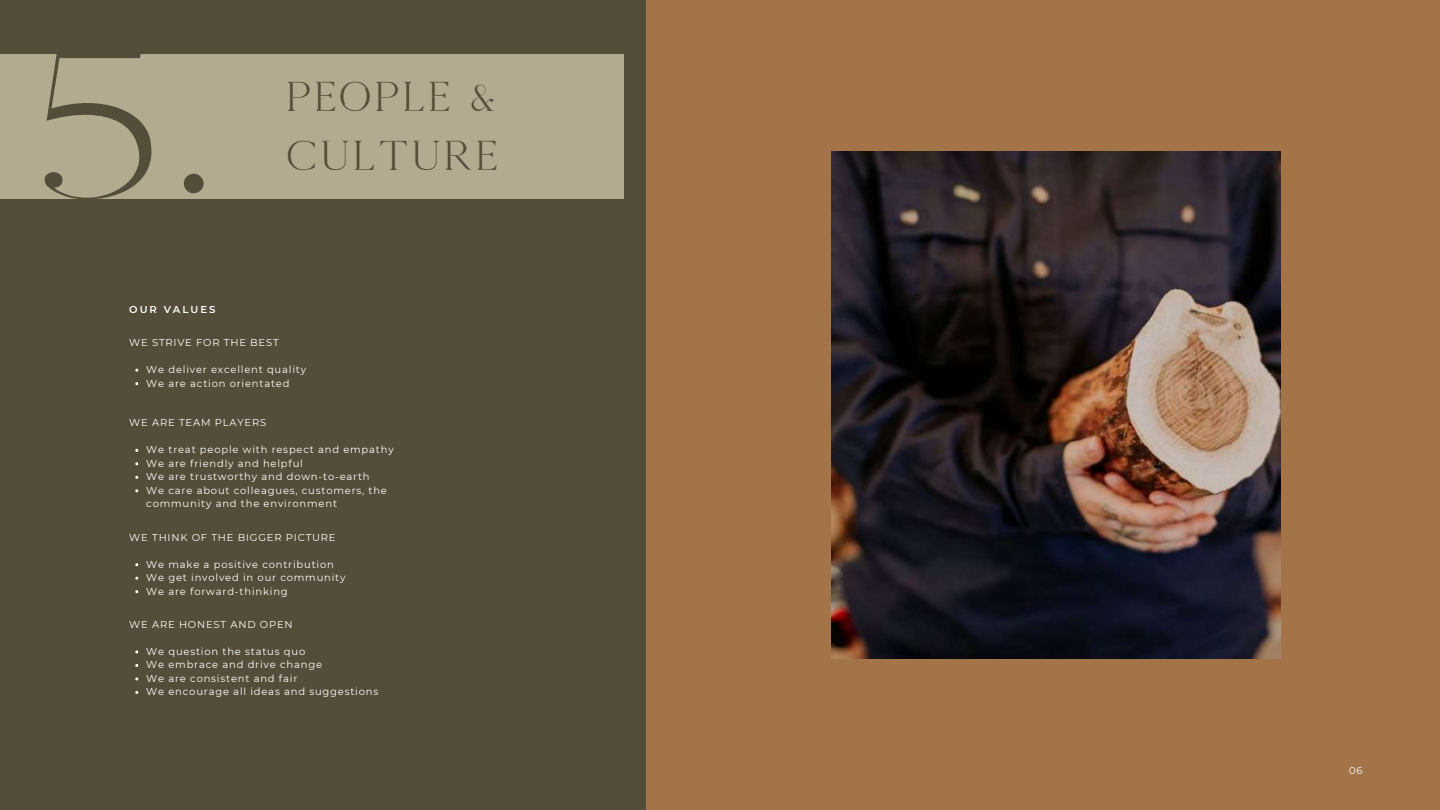
<style>
.page{position:relative;width:1440px;height:810px;background:#534d39}
.page>*{position:absolute;margin:0;border:0;box-sizing:border-box;transform-origin:0 0}
.t1{font:218.9px "Kinfolk";color:#534d39}
.t2{font:42.6px "Kinfolk";color:#534d39}
.t3{font:10px/13.5px "Montserrat";letter-spacing:.08em;color:#fff}
.t4{font:600 10px "Montserrat";letter-spacing:.2em;color:#fff}
</style>
<div class="page">
<div style="left:646px;top:0;width:794px;height:810px;background:#a47449"></div>
<img style="left:831px;top:152px;width:449px;height:506px">
<div style="left:0;top:54px;width:624px;height:144px;background:#b3ab90"></div>
<h1 class="t1" style="left:28px;top:-8px;width:193px">5.</h1>
<h2 class="t2" style="left:285px;top:71px;width:213px">PEOPLE &amp;</h2>
<h2 class="t2" style="left:285px;top:130px;width:217px">CULTURE</h2>
<p class="t4" style="left:129px;top:303px;width:88px">OUR VALUES</p>
<p class="t3" style="left:129px;top:336px;width:151px">WE STRIVE FOR THE BEST</p>
<p class="t3" style="left:146px;top:363px;width:161px">We deliver excellent quality<br>We are action orientated</p>
<p class="t3" style="left:129px;top:416px;width:138px">WE ARE TEAM PLAYERS</p>
<p class="t3" style="left:146px;top:443px;width:249px">We treat people with respect and empathy We are friendly and helpful<br>We are trustworthy and down-to-earth<br>We care about colleagues, customers, the community and the environment</p>
<p class="t3" style="left:129px;top:530px;width:208px">WE THINK OF THE BIGGER PICTURE</p>
<p class="t3" style="left:146px;top:557px;width:201px">We make a positive contribution<br>We get involved in our community<br>We are forward-thinking</p>
<p class="t3" style="left:129px;top:618px;width:165px">WE ARE HONEST AND OPEN</p>
<p class="t3" style="left:146px;top:645px;width:234px">We question the status quo<br>We embrace and drive change<br>We are consistent and fair<br>We encourage all ideas and suggestions</p>
<p class="t3" style="left:1349px;top:764px;width:15px">06</p>
</div>
